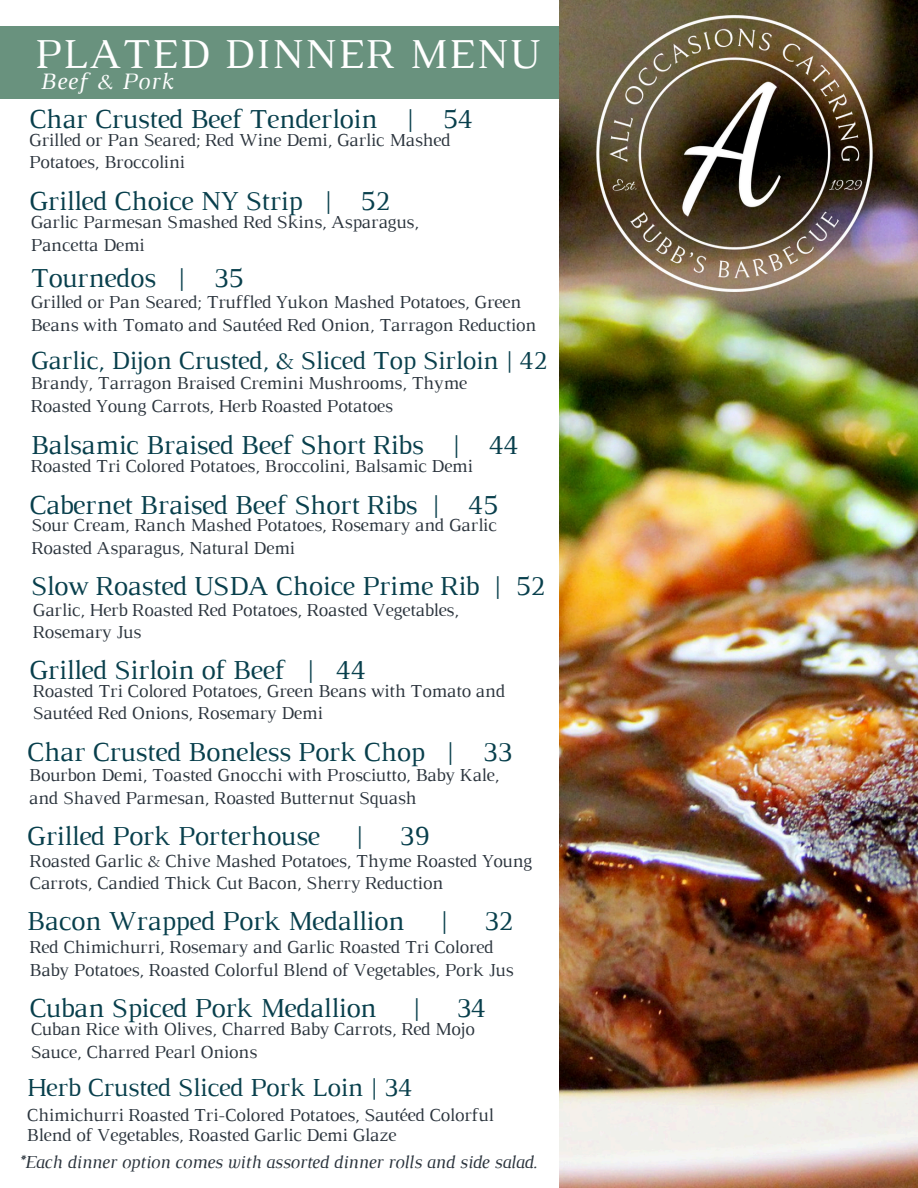
<style>
.page{position:relative;width:918px;height:1188px;background:#fff}
.page>*{position:absolute;margin:0;border:0;box-sizing:border-box;transform-origin:0 0}
.t1{font:43.5px "Luthier";letter-spacing:.025em;color:#fff}
.t2{font:28.05px "Luthier";letter-spacing:-.02em;color:#083f4c}
.t3{font:26.55px "Luthier";letter-spacing:-.02em;color:#083f4c}
.t4{font:italic 24px "Luthier";letter-spacing:.03em;color:#fff}
.t5{font:18.75px/22.5px "Luthier";letter-spacing:-.02em;color:#2b343d}
.t6{font:italic 18.75px "Luthier";letter-spacing:-.02em;color:#2b343d}
</style>
<div class="page">
<div style="left:0;top:27px;width:559px;height:72px;background:#69927e"></div>
<img style="left:559px;top:0;width:359px;height:1188px">
<img style="left:595px;top:16px;width:282px;height:275px">
<h2 class="t1" style="left:34px;top:38px;width:507px">PLATED DINNER MENU</h2>
<h2 class="t4" style="left:40px;top:73px;width:135px">Beef &amp; Pork</h2>
<p class="t2" style="left:29px;top:109px;width:446px">Char Crusted Beef Tenderloin | 54</p>
<p class="t5" style="left:29px;top:130px;width:423px">Grilled or Pan Seared; Red Wine Demi, Garlic Mashed<br>Potatoes, Broccolini</p>
<h2 class="t2" style="left:29px;top:191px;width:362px">Grilled Choice NY Strip | 52</h2>
<p class="t5" style="left:30px;top:212px;width:390px">Garlic Parmesan Smashed Red Skins, Asparagus,<br>Pancetta Demi</p>
<h1 class="t2" style="left:30px;top:267px;width:215px">Tournedos | 35</h1>
<h3 class="t5" style="left:30px;top:292px;width:508px">Grilled or Pan Seared; Truffled Yukon Mashed Potatoes, Green<br>Beans with Tomato and Sautéed Red Onion, Tarragon Reduction</h3>
<p class="t3" style="left:30px;top:351px;width:518px">Garlic, Dijon Crusted, &amp; Sliced Top Sirloin | 42</p>
<h2 class="t5" style="left:30px;top:374px;width:438px">Brandy, Tarragon Braised Cremini Mushrooms, Thyme<br>Roasted Young Carrots, Herb Roasted Potatoes</h2>
<h2 class="t2" style="left:30px;top:434px;width:490px">Balsamic Braised Beef Short Ribs | 44</h2>
<p class="t5" style="left:30px;top:456px;width:444px">Roasted Tri Colored Potatoes, Broccolini, Balsamic Demi</p>
<p class="t2" style="left:29px;top:495px;width:471px">Cabernet Braised Beef Short Ribs | 45</p>
<h2 class="t5" style="left:31px;top:515px;width:467px">Sour Cream, Ranch Mashed Potatoes, Rosemary and Garlic<br>Roasted Asparagus, Natural Demi</h2>
<h2 class="t2" style="left:30px;top:576px;width:516px">Slow Roasted USDA Choice Prime Rib | 52</h2>
<p class="t5" style="left:33px;top:600px;width:428px">Garlic, Herb Roasted Red Potatoes, Roasted Vegetables,<br>Rosemary Jus</p>
<p class="t2" style="left:29px;top:660px;width:339px">Grilled Sirloin of Beef | 44</p>
<h2 class="t5" style="left:33px;top:681px;width:474px">Roasted Tri Colored Potatoes, Green Beans with Tomato and<br>Sautéed Red Onions, Rosemary Demi</h2>
<p class="t2" style="left:27px;top:742px;width:488px">Char Crusted Boneless Pork Chop | 33</p>
<h2 class="t5" style="left:29px;top:766px;width:472px">Bourbon Demi, Toasted Gnocchi with Prosciutto, Baby Kale, and Shaved Parmesan, Roasted Butternut Squash</h2>
<p class="t2" style="left:27px;top:825px;width:295px">Grilled Pork Porterhouse</p>
<p class="t2" style="left:355px;top:825px;width:10px">|</p>
<p class="t2" style="left:399px;top:825px;width:32px">39</p>
<h2 class="t5" style="left:29px;top:851px;width:505px">Roasted Garlic &amp; Chive Mashed Potatoes, Thyme Roasted Young<br>Carrots, Candied Thick Cut Bacon, Sherry Reduction</h2>
<p class="t2" style="left:27px;top:910px;width:379px">Bacon Wrapped Pork Medallion</p>
<p class="t2" style="left:440px;top:910px;width:10px">|</p>
<p class="t2" style="left:484px;top:910px;width:30px">32</p>
<h2 class="t5" style="left:29px;top:937px;width:486px">Red Chimichurri, Rosemary and Garlic Roasted Tri Colored<br>Baby Potatoes, Roasted Colorful Blend of Vegetables, Pork Jus</h2>
<p class="t2" style="left:29px;top:998px;width:349px">Cuban Spiced Pork Medallion</p>
<p class="t2" style="left:412px;top:998px;width:10px">|</p>
<p class="t2" style="left:456px;top:998px;width:32px">34</p>
<h2 class="t5" style="left:31px;top:1020px;width:446px">Cuban Rice with Olives, Charred Baby Carrots, Red Mojo<br>Sauce, Charred Pearl Onions</h2>
<p class="t3" style="left:27px;top:1078px;width:388px">Herb Crusted Sliced Pork Loin | 34</p>
<h2 class="t5" style="left:27px;top:1106px;width:469px;line-height:20.2px">Chimichurri Roasted Tri-Colored Potatoes, Sautéed Colorful<br>Blend of Vegetables, Roasted Garlic Demi Glaze</h2>
<p class="t6" style="left:18px;top:1155px;width:520px">*Each dinner option comes with assorted dinner rolls and side salad.</p>
</div>
